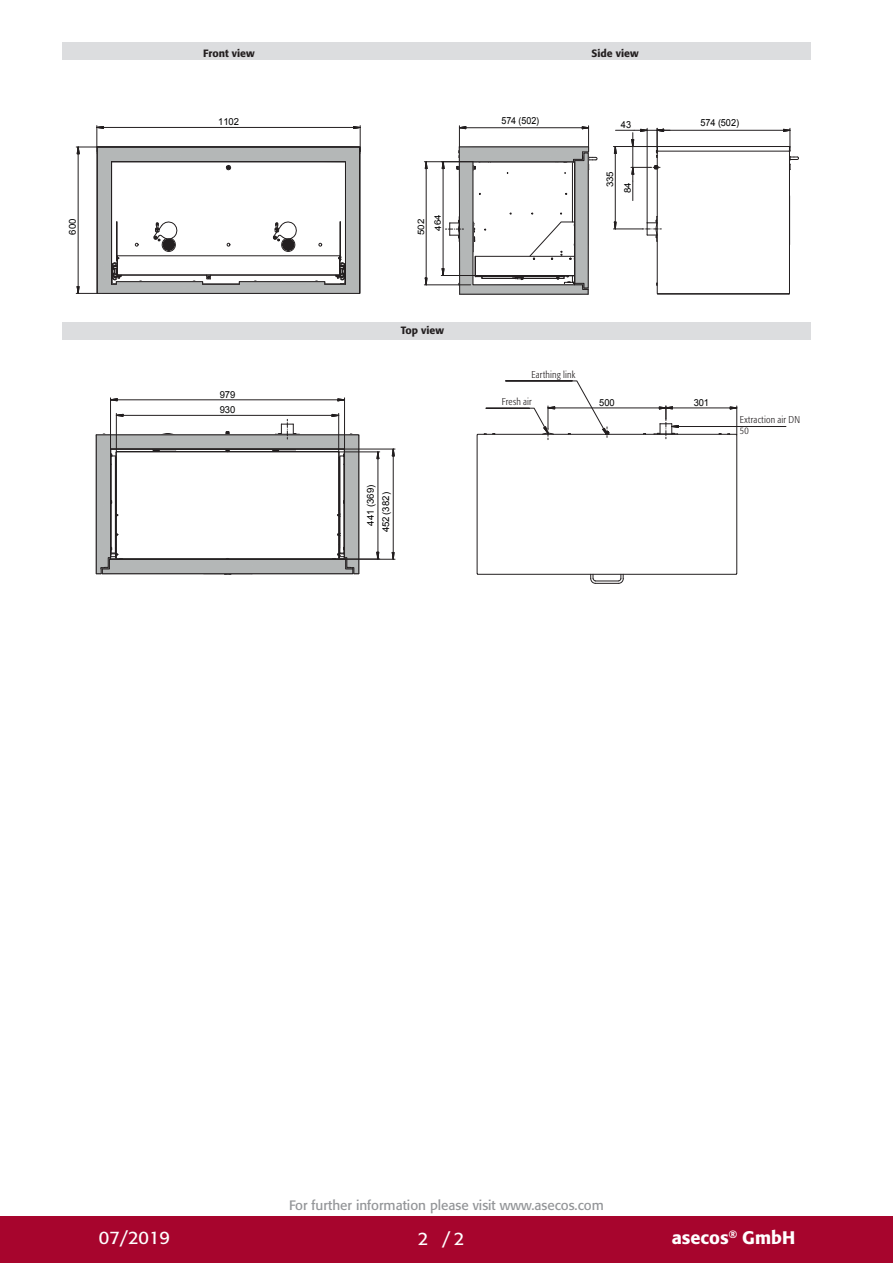
<style>
.page{position:relative;width:893px;height:1263px;background:#fff}
.page>*{position:absolute;margin:0;border:0;box-sizing:border-box;transform-origin:0 0}
.t1{font:500 18px "Formata Pro";color:#fff}
.t2{font:18px "Formata Pro";color:#fff}
.CB_AF_U4-Fachhaendle{font:13.5px "Formata Pro";color:#939598}
.t3{font:500 10.5px "Formata Pro";color:#231f20}
.t4{font:300 condensed 9.75px/10.5px "Formata Pro";letter-spacing:.02em;color:#231f20}
.t5{font:9.75px "Arial";letter-spacing:-.005em;color:#000001;scale:.94 1}
.t6{font:9.75px "Arial";letter-spacing:-.005em;color:#000001;scale:.92 1}
.t7{font:9.6px "Arial";letter-spacing:-.005em;color:#000001}
.t8{font:9.45px "Arial";letter-spacing:-.005em;color:#000001}
.t9{font:9.15px "Arial";color:#000001;scale:1.06 1}
.t10{font:8.85px "Arial";letter-spacing:-.005em;color:#000001;scale:1.09 1}
</style>
<div class="page">
<div style="left:0;top:1216px;width:893px;height:47px;background:#a7052d"></div>
<div style="left:63px;top:43px;width:748px;height:17px;background:#dcdddf"></div>
<div style="left:63px;top:322px;width:748px;height:17px;background:#dcdddf"></div>
<svg style="left:76px;top:125px;width:290px;height:215px"></svg>
<svg style="left:424px;top:162px;width:4px;height:19px"></svg>
<svg style="left:424px;top:277px;width:4px;height:9px"></svg>
<hr style="left:426px;top:169px;width:1px;height:109px;background:#231f20">
<hr style="left:424px;top:284px;width:47px;height:1px;background:#231f20">
<hr style="left:424px;top:161px;width:49px;height:1px;background:#231f20">
<svg style="left:441px;top:125px;width:157px;height:170px"></svg>
<svg style="left:391px;top:448px;width:4px;height:20px"></svg>
<svg style="left:391px;top:552px;width:4px;height:7px"></svg>
<hr style="left:393px;top:456px;width:1px;height:96px;background:#231f20">
<hr style="left:111px;top:449px;width:284px;height:1px;background:#231f20">
<hr style="left:109px;top:559px;width:286px;height:1px;background:#231f20">
<svg style="left:95px;top:397px;width:285px;height:178px"></svg>
<svg style="left:613px;top:128px;width:186px;height:167px"></svg>
<hr style="left:613px;top:146px;width:44px;height:1px;background:#231f20">
<div style="left:477px;top:573px;width:260px;height:2px;border:1px solid #231f20"></div>
<div style="left:477px;top:434px;width:260px;height:1px;border:1px solid #231f20"></div>
<svg style="left:590px;top:574px;width:34px;height:10px"></svg>
<hr style="left:555px;top:408px;width:104px;height:1px;background:#231f20">
<hr style="left:672px;top:408px;width:58px;height:1px;background:#231f20">
<svg style="left:718px;top:406px;width:20px;height:29px"></svg>
<svg style="left:484px;top:380px;width:127px;height:60px"></svg>
<svg style="left:654px;top:406px;width:25px;height:33px"></svg>
<hr style="left:678px;top:426px;width:108px;height:1px;background:#231f20">
<p class="t8" style="left:66px;top:235px;width:18px;rotate:-90deg">600</p>
<p class="t3" style="left:203px;top:46px;width:53px">Front view</p>
<p class="t3" style="left:592px;top:46px;width:49px">Side view</p>
<p class="t7" style="left:218px;top:116px;width:22px">1102</p>
<p class="t7" style="left:220px;top:388px;width:17px">979</p>
<p class="t7" style="left:220px;top:404px;width:17px">930</p>
<p class="t10" style="left:415px;top:235px;width:16px;rotate:-90deg">502</p>
<p class="t10" style="left:432px;top:231px;width:16px;rotate:-90deg">464</p>
<p class="t3" style="left:401px;top:323px;width:45px">Top view</p>
<p class="t8" style="left:364px;top:526px;width:42px;rotate:-90deg">441 (369)</p>
<p class="t8" style="left:380px;top:532px;width:42px;rotate:-90deg">452 (382)</p>
<p class="t6" style="left:502px;top:114px;width:42px">574 (502)</p>
<p class="t5" style="left:621px;top:118px;width:12px">43</p>
<p class="t5" style="left:700px;top:116px;width:43px">574 (502)</p>
<p class="t9" style="left:604px;top:187px;width:17px;rotate:-90deg">335</p>
<p class="t9" style="left:621px;top:193px;width:12px;rotate:-90deg">84</p>
<p class="t4" style="left:531px;top:370px;width:45px">Earthing link</p>
<p class="t4" style="left:502px;top:397px;width:32px">Fresh air</p>
<p class="t7" style="left:599px;top:396px;width:17px">500</p>
<p class="t7" style="left:694px;top:396px;width:17px">301</p>
<p class="t4" style="left:740px;top:415px;width:62px">Extraction air DN<br>50</p>
<p class="CB_AF_U4-Fachhaendle" style="left:289px;top:1196px;width:316px">For further information please visit www.asecos.com</p>
<p class="t2" style="left:99px;top:1225px;width:73px">07/2019</p>
<p class="t2" style="left:418px;top:1227px;width:12px">2</p>
<p class="t2" style="left:442px;top:1227px;width:23px">/2</p>
<h1 class="t1" style="left:672px;top:1225px;width:125px">asecos<sup>®</sup> GmbH</h1>
</div>
